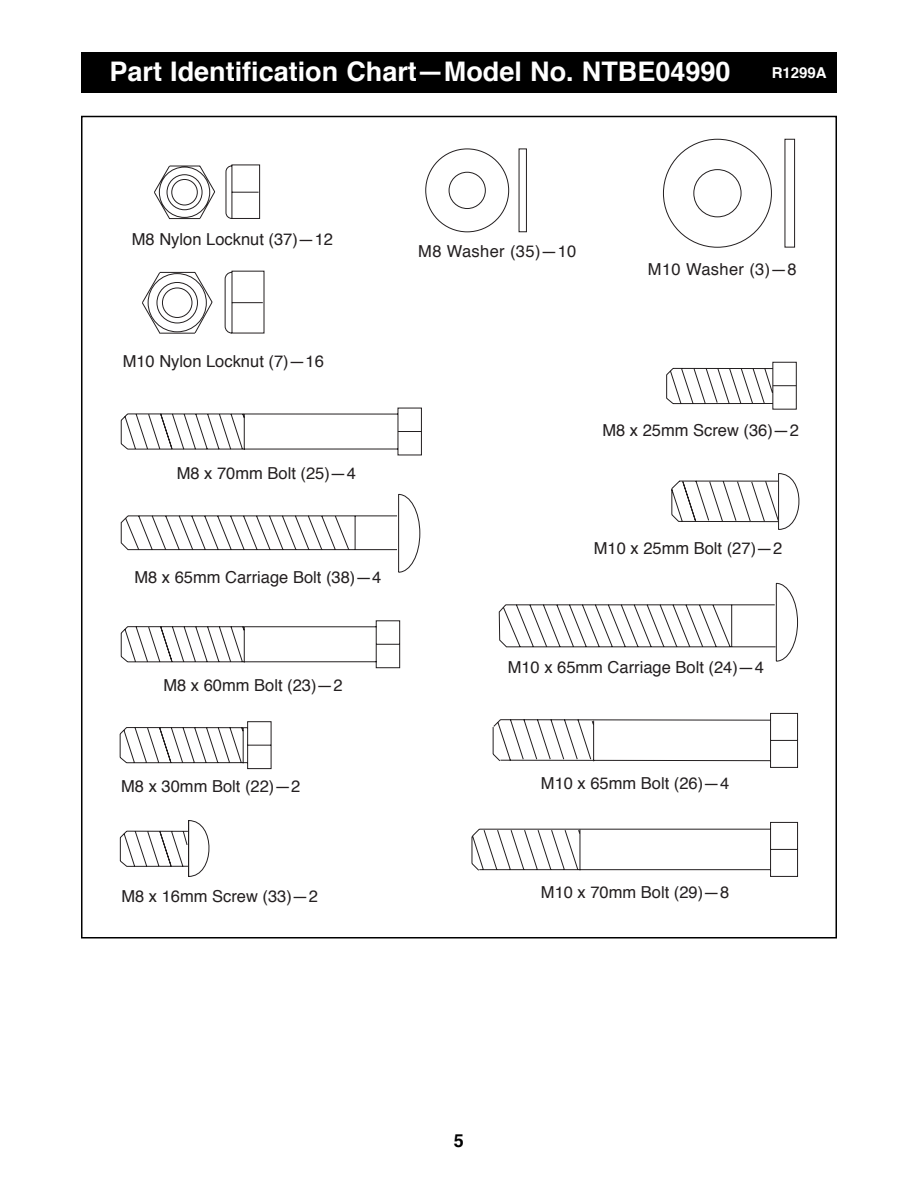
<style>
.page{position:relative;width:918px;height:1188px;background:#fff}
.page>*{position:absolute;margin:0;border:0;box-sizing:border-box;transform-origin:0 0}
.t1{font:700 27px "Helvetica";color:#fff}
.t2{font:700 18px "Helvetica";color:#000}
.t3{font:16.5px "Helvetica";color:#231f20}
.t4{font:16.5px "Helvetica";letter-spacing:.02em;color:#231f20}
.t5{font:700 15px "Helvetica";color:#fff}
</style>
<div class="page">
<div style="left:81px;top:52px;width:756px;height:41px;background:#000"></div>
<svg style="left:120px;top:620px;width:280px;height:48px"></svg>
<svg style="left:119px;top:721px;width:153px;height:48px"></svg>
<svg style="left:119px;top:820px;width:91px;height:57px"></svg>
<svg style="left:120px;top:138px;width:675px;height:435px"></svg>
<svg style="left:471px;top:822px;width:327px;height:55px"></svg>
<svg style="left:425px;top:148px;width:373px;height:620px"></svg>
<h1 class="t1" style="left:110px;top:62px;width:622px">Part Identification Chart—Model No. NTBE04990</h1>
<p class="t5" style="left:772px;top:67px;width:56px">R1299A</p>
<p class="t3" style="left:132px;top:233px;width:203px">M8 Nylon Locknut (37)—12</p>
<p class="t3" style="left:123px;top:355px;width:203px">M10 Nylon Locknut (7)—16</p>
<p class="t3" style="left:177px;top:467px;width:181px">M8 x 70mm Bolt (25)—4</p>
<p class="t3" style="left:134px;top:571px;width:248px">M8 x 65mm Carriage Bolt (38)—4</p>
<p class="t3" style="left:163px;top:679px;width:181px">M8 x 60mm Bolt (23)—2</p>
<p class="t3" style="left:121px;top:780px;width:181px">M8 x 30mm Bolt (22)—2</p>
<p class="t3" style="left:121px;top:890px;width:198px">M8 x 16mm Screw (33)—2</p>
<p class="t4" style="left:418px;top:245px;width:160px">M8 Washer (35)—10</p>
<p class="t4" style="left:648px;top:263px;width:150px">M10 Washer (3)—8</p>
<p class="t3" style="left:602px;top:424px;width:198px">M8 x 25mm Screw (36)—2</p>
<p class="t3" style="left:594px;top:542px;width:190px">M10 x 25mm Bolt (27)—2</p>
<p class="t3" style="left:508px;top:661px;width:258px">M10 x 65mm Carriage Bolt (24)—4</p>
<p class="t3" style="left:541px;top:777px;width:190px">M10 x 65mm Bolt (26)—4</p>
<p class="t3" style="left:541px;top:886px;width:190px">M10 x 70mm Bolt (29)—8</p>
<p class="t2" style="left:454px;top:1134px;width:12px">5</p>
</div>
